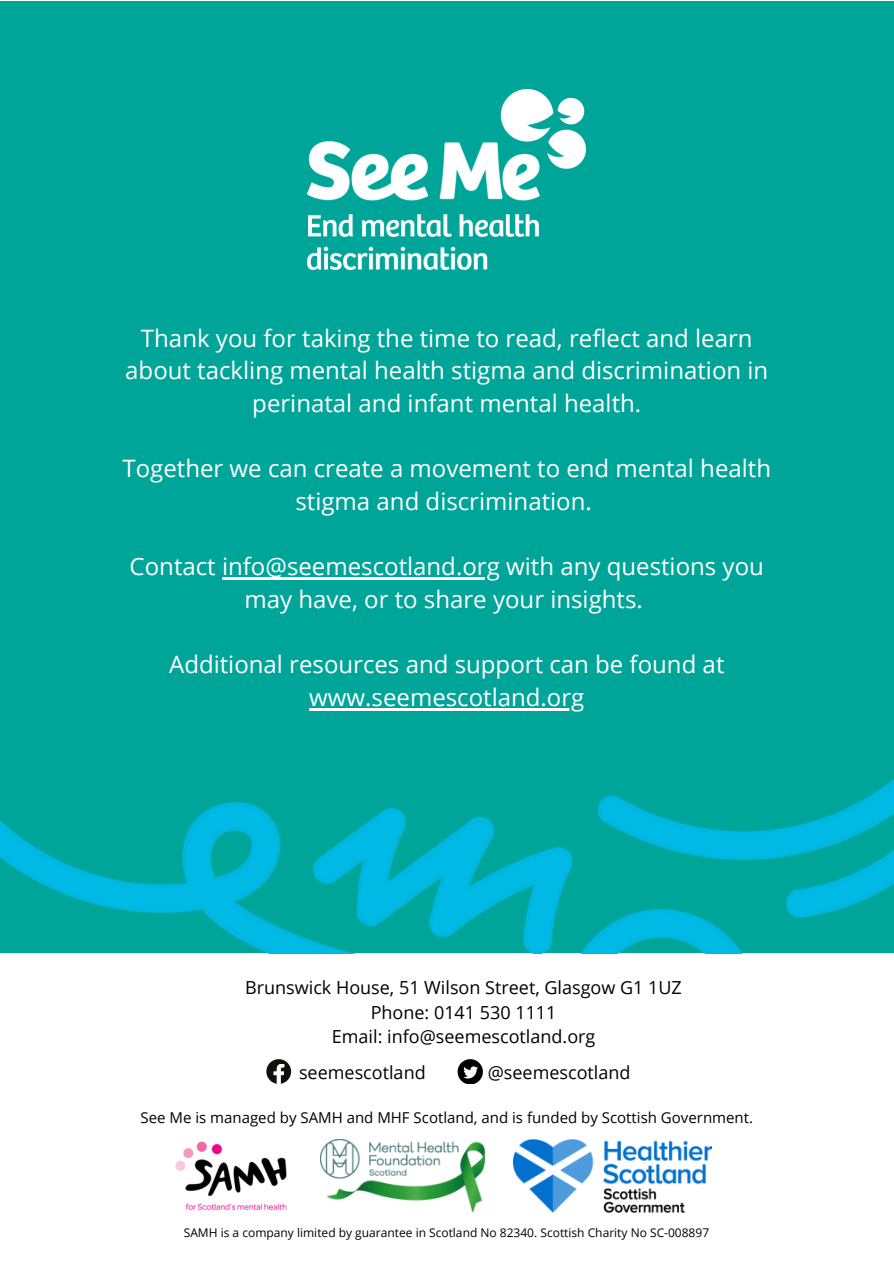
<style>
.page{position:relative;width:894px;height:1264px;background:#fff}
.page>*{position:absolute;margin:0;border:0;box-sizing:border-box;transform-origin:0 0}
.t1{font:24px/32.7px "Open Sans";color:#fff;text-align:center}
.t2{font:18px "Open Sans";color:#000}
.t3{font:15px "Open Sans";color:#000}
.t4{font:12px "Open Sans";color:#000}
</style>
<div class="page">
<div style="left:0;top:2px;width:893px;height:950px;background:#00a599"></div>
<img style="left:308px;top:89px;width:277px;height:180px">
<img style="left:321px;top:1139px;width:163px;height:73px">
<img style="left:513px;top:1139px;width:198px;height:73px">
<img style="left:175px;top:1141px;width:112px;height:70px">
<hr style="left:222px;top:577px;width:277px;height:2px;background:#fff">
<hr style="left:309px;top:708px;width:275px;height:2px;background:#fff">
<svg style="left:266px;top:1059px;width:25px;height:24px"></svg>
<svg style="left:457px;top:1059px;width:25px;height:24px"></svg>
<img style="left:0;top:780px;width:893px;height:173px">
<p class="t1" style="left:125px;top:321px;width:644px">Thank you for taking the time to read, reflect and learn about tackling mental health stigma and discrimination in perinatal and infant mental health.</p>
<p class="t1" style="left:122px;top:451px;width:650px">Together we can create a movement to end mental health stigma and discrimination.</p>
<p class="t1" style="left:130px;top:549px;width:635px">Contact info@seemescotland.org with any questions you may have, or to share your insights.</p>
<p class="t1" style="left:169px;top:647px;width:556px">Additional resources and support can be found at www.seemescotland.org</p>
<p class="t2" style="left:245px;top:974px;width:438px">Brunswick House, 51 Wilson Street, Glasgow G1 1UZ</p>
<p class="t2" style="left:370px;top:999px;width:187px">Phone: 0141 530 1111</p>
<p class="t2" style="left:332px;top:1024px;width:265px">Email: info@seemescotland.org</p>
<p class="t2" style="left:299px;top:1059px;width:128px">seemescotland</p>
<p class="t2" style="left:487px;top:1059px;width:144px">@seemescotland</p>
<p class="t3" style="left:140px;top:1106px;width:614px">See Me is managed by SAMH and MHF Scotland, and is funded by Scottish Government.</p>
<p class="t4" style="left:184px;top:1223px;width:526px">SAMH is a company limited by guarantee in Scotland No 82340. Scottish Charity No SC-008897</p>
</div>
